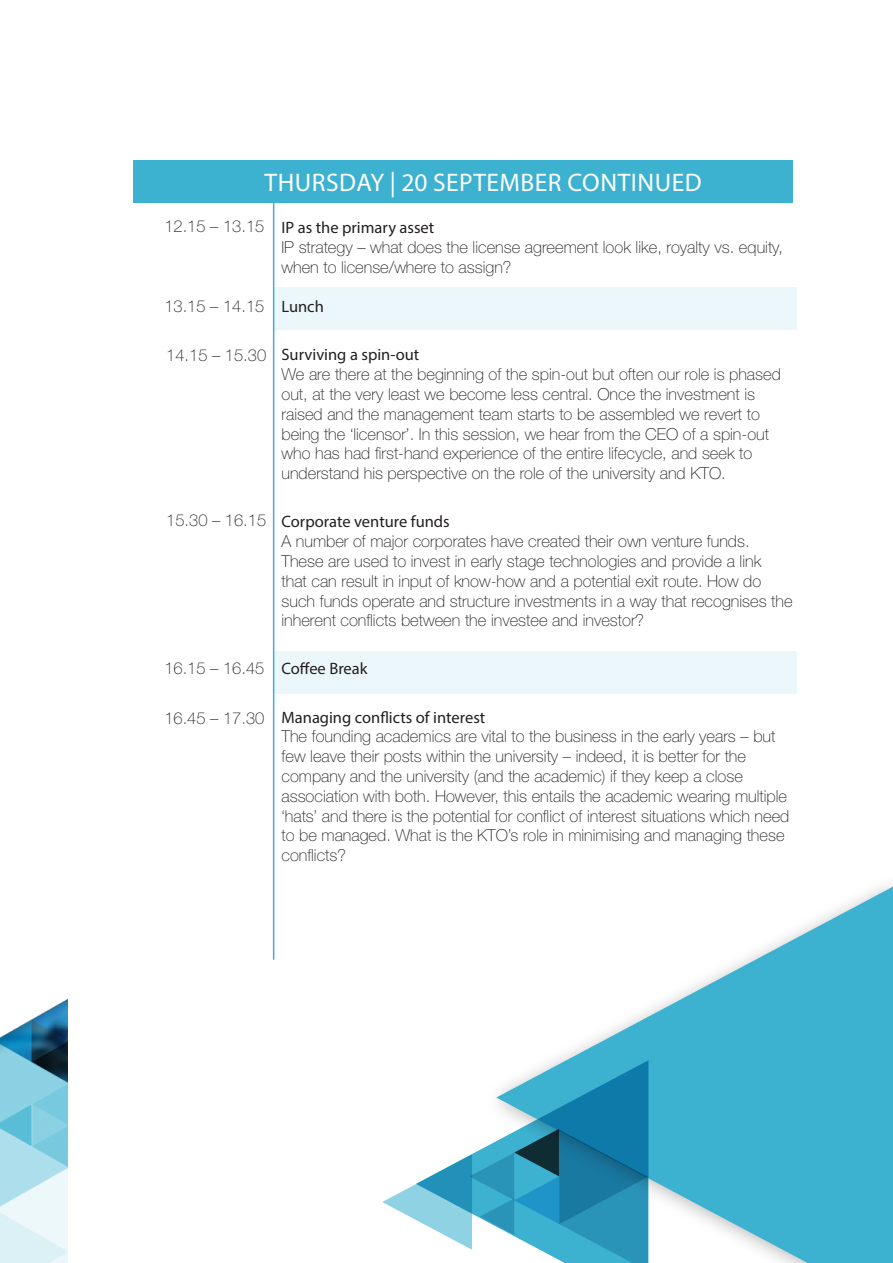
<style>
.page{position:relative;width:893px;height:1263px;background:#fff}
.page>*{position:absolute;margin:0;border:0;box-sizing:border-box;transform-origin:0 0}
.t1{font:25.5px "Myriad Pro";letter-spacing:.02em;color:#fff}
.t2{font:100 16.5px/19.8px "Helvetica Neue LT Std";color:#231f20}
.t3{font:16.5px "Myriad Pro";color:#231f20}
.s1{font-family:"Myriad Pro";font-weight:400}
</style>
<div class="page">
<svg style="left:556px;top:887px;width:337px;height:376px;fill:#3cb1d0"></svg>
<svg style="left:496px;top:1060px;width:152px;height:69px"></svg>
<svg style="left:382px;top:1129px;width:266px;height:134px"></svg>
<div style="left:274px;top:288px;width:523px;height:42px;background:#ebf7fa"></div>
<div style="left:274px;top:651px;width:523px;height:42px;background:#ebf7fa"></div>
<div style="left:134px;top:160px;width:659px;height:42px;background:#3cb1d0"></div>
<hr style="left:273px;top:202px;width:1px;height:758px;background:#3cb1d0">
<img style="left:0;top:999px;width:67px;height:264px">
<p class="t1" style="left:265px;top:167px;width:439px">THURSDAY | 20 SEPTEMBER CONTINUED</p>
<p class="t2" style="left:164px;top:217px;width:101px">12.15 – 13.15</p>
<p class="t2" style="left:164px;top:296px;width:101px">13.15 – 14.15</p>
<p class="t2" style="left:166px;top:345px;width:101px">14.15 – 15.30</p>
<p class="t2" style="left:166px;top:510px;width:101px">15.30 – 16.15</p>
<p class="t2" style="left:164px;top:658px;width:101px">16.15 – 16.45</p>
<p class="t2" style="left:164px;top:708px;width:101px">16.45 – 17.30</p>
<p class="t2" style="left:282px;top:217px;width:503px"><span class="s1">IP as the primary asset<br></span>IP strategy – what does the license agreement look like, royalty vs. equity, when to license/where to assign?</p>
<p class="t3" style="left:282px;top:297px;width:44px">Lunch</p>
<p class="t2" style="left:282px;top:345px;width:501px"><span class="s1">Surviving a spin-out<br></span>We are there at the beginning of the spin-out but often our role is phased out, at the very least we become less central. Once the investment is raised and the management team starts to be assembled we revert to being the ‘licensor’. In this session, we hear from the CEO of a spin-out who has had first-hand experience of the entire lifecycle, and seek to understand his perspective on the role of the university and KTO.</p>
<p class="t2" style="left:282px;top:511px;width:513px"><span class="s1">Corporate venture funds<br></span>A number of major corporates have created their own venture funds.<br>These are used to invest in early stage technologies and provide a link<br>that can result in input of know-how and a potential exit route. How do such funds operate and structure investments in a way that recognises the inherent conflicts between the investee and investor?</p>
<p class="t3" style="left:282px;top:659px;width:88px">Coffee Break</p>
<p class="t2" style="left:282px;top:707px;width:509px"><span class="s1">Managing conflicts of interest<br></span>The founding academics are vital to the business in the early years – but few leave their posts within the university – indeed, it is better for the company and the university (and the academic) if they keep a close association with both. However, this entails the academic wearing multiple ‘hats’ and there is the potential for conflict of interest situations which need to be managed. What is the KTO’s role in minimising and managing these conflicts?</p>
</div>
